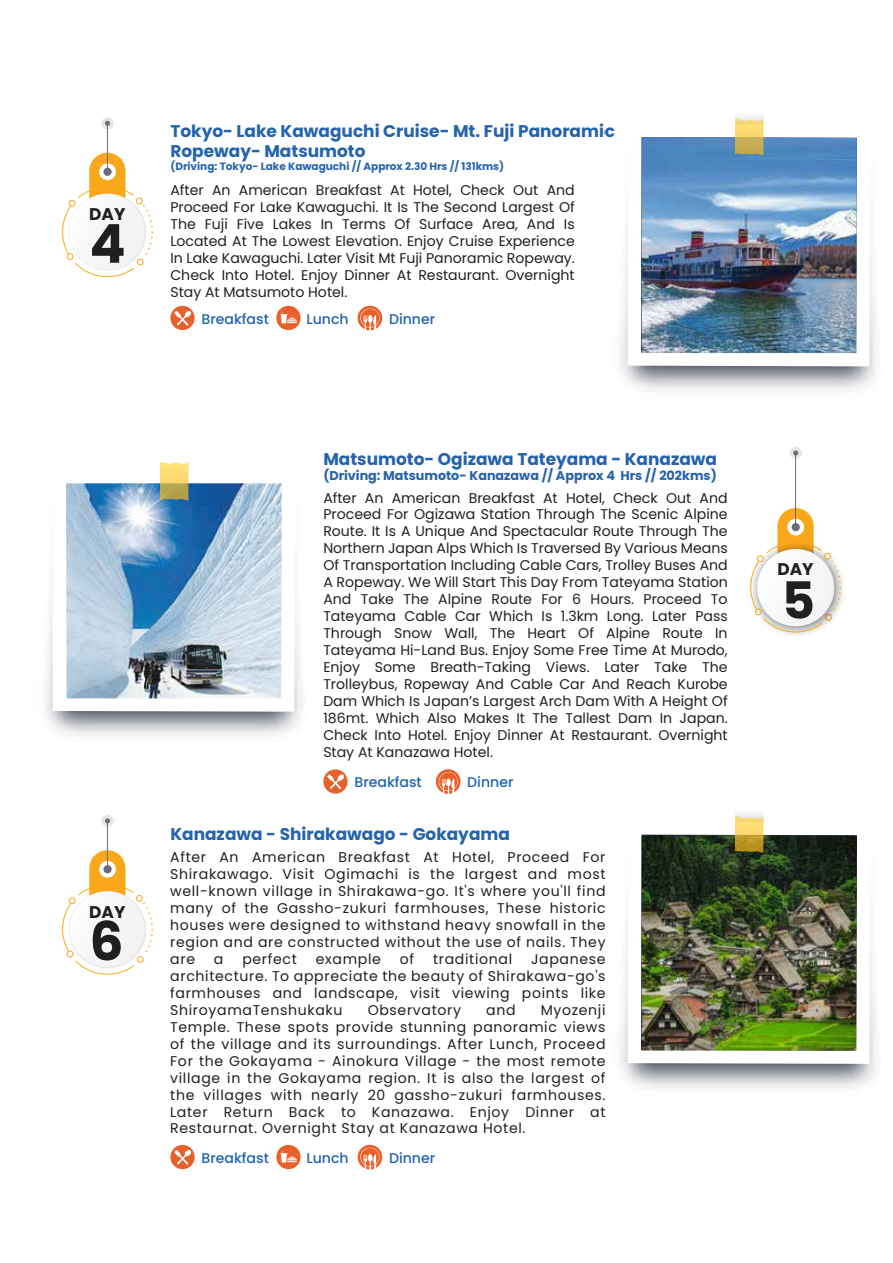
<style>
.page{position:relative;width:893px;height:1263px;background:#fff}
.page>*{position:absolute;margin:0;border:0;box-sizing:border-box;transform-origin:0 0}
.t1{font:700 53.55px "Poppins";color:#201e1f}
.t2{font:700 51.15px "Poppins";color:#221f1f}
.t3{font:700 16.95px/20.2px "Poppins";color:#2364ad}
.t4{font:700 16.95px "Poppins";color:#2462ad}
.t5{font:700 16.95px "Poppins";color:#201e1f}
.t6{font:700 16.95px "Poppins";color:#221f1f}
.t7{font:14.1px/17px "Poppins";letter-spacing:.045em;color:#221f1f;text-align:justify}
.t8{font:500 14.1px "Poppins";color:#2164ad}
.t9{font:700 12.75px "Poppins";color:#2462ad}
.t10{font:700 10.5px "Poppins";color:#2364ad}
</style>
<div class="page">
<div style="left:101px;top:117px;width:13px;height:12px;background:#e6e5e3;border-radius:50%"></div>
<svg style="left:105px;top:121px;width:5px;height:5px"></svg>
<svg style="left:62px;top:153px;width:91px;height:125px"></svg>
<hr style="left:107px;top:123px;width:1px;height:49px;background:#6a6c79">
<svg style="left:170px;top:306px;width:25px;height:24px"></svg>
<svg style="left:357px;top:305px;width:26px;height:25px"></svg>
<svg style="left:276px;top:306px;width:25px;height:24px"></svg>
<svg style="left:280px;top:311px;width:17px;height:12px"></svg>
<svg style="left:323px;top:769px;width:25px;height:25px"></svg>
<svg style="left:435px;top:769px;width:26px;height:25px"></svg>
<svg style="left:53px;top:596px;width:242px;height:116px"></svg>
<img style="left:66px;top:483px;width:216px;height:215px">
<svg style="left:160px;top:462px;width:29px;height:39px"></svg>
<div style="left:790px;top:447px;width:12px;height:12px;background:#e6e5e4;border-radius:50%"></div>
<svg style="left:793px;top:450px;width:5px;height:5px"></svg>
<svg style="left:749px;top:508px;width:93px;height:125px"></svg>
<hr style="left:795px;top:452px;width:1px;height:76px;background:#696b7a">
<img style="left:620px;top:226px;width:259px;height:165px">
<svg style="left:628px;top:124px;width:242px;height:242px"></svg>
<div style="left:735px;top:109px;width:29px;height:15px;background:#fafafa"></div>
<img style="left:642px;top:137px;width:215px;height:216px">
<svg style="left:735px;top:118px;width:28px;height:37px"></svg>
<div style="left:101px;top:815px;width:13px;height:12px;background:#e6e5e3;border-radius:50%"></div>
<svg style="left:105px;top:818px;width:5px;height:5px"></svg>
<svg style="left:62px;top:850px;width:91px;height:125px"></svg>
<hr style="left:107px;top:821px;width:1px;height:49px;background:#6a6c79">
<svg style="left:170px;top:1145px;width:25px;height:24px"></svg>
<svg style="left:357px;top:1144px;width:26px;height:25px"></svg>
<svg style="left:276px;top:1145px;width:25px;height:24px"></svg>
<svg style="left:280px;top:1150px;width:17px;height:12px"></svg>
<img style="left:620px;top:924px;width:259px;height:165px">
<svg style="left:628px;top:822px;width:242px;height:242px"></svg>
<div style="left:735px;top:806px;width:29px;height:16px;background:#fbfbfb"></div>
<img style="left:642px;top:835px;width:215px;height:215px">
<svg style="left:735px;top:815px;width:28px;height:38px"></svg>
<p class="t5" style="left:89px;top:204px;width:38px">DAY</p>
<h1 class="t1" style="left:89px;top:213px;width:38px">4</h1>
<p class="t3" style="left:170px;top:121px;width:445px">Tokyo- Lake Kawaguchi Cruise- Mt. Fuji Panoramic<br>Ropeway- Matsumoto</p>
<p class="t10" style="left:170px;top:160px;width:335px">(Driving: Tokyo- Lake Kawaguchi // Approx 2.30 Hrs // 131kms)</p>
<p class="t7" style="left:170px;top:182px;width:406px">After An American Breakfast At Hotel, Check Out And Proceed For Lake Kawaguchi. It Is The Second Largest Of The Fuji Five Lakes In Terms Of Surface Area, And Is Located At The Lowest Elevation. Enjoy Cruise Experience In Lake Kawaguchi. Later Visit Mt Fuji Panoramic Ropeway.<br>Check Into Hotel. Enjoy Dinner At Restaurant. Overnight Stay At Matsumoto Hotel.</p>
<p class="t8" style="left:202px;top:311px;width:69px">Breakfast</p>
<p class="t8" style="left:307px;top:311px;width:44px">Lunch</p>
<p class="t8" style="left:389px;top:311px;width:48px">Dinner</p>
<p class="t5" style="left:89px;top:902px;width:38px">DAY</p>
<h1 class="t1" style="left:89px;top:910px;width:36px">6</h1>
<p class="t4" style="left:323px;top:449px;width:395px">Matsumoto- Ogizawa Tateyama - Kanazawa</p>
<p class="t9" style="left:323px;top:468px;width:395px">(Driving: Matsumoto- Kanazawa // Approx 4 Hrs // 202kms)</p>
<p class="t7" style="left:323px;top:489px;width:406px">After An American Breakfast At Hotel, Check Out And Proceed For Ogizawa Station Through The Scenic Alpine Route. It Is A Unique And Spectacular Route Through The Northern Japan Alps Which Is Traversed By Various Means Of Transportation Including Cable Cars, Trolley Buses And A Ropeway. We Will Start This Day From Tateyama Station And Take The Alpine Route For 6 Hours. Proceed To Tateyama Cable Car Which Is 1.3km Long. Later Pass Through Snow Wall, The Heart Of Alpine Route In Tateyama Hi-Land Bus. Enjoy Some Free Time At Murodo, Enjoy Some Breath-Taking Views. Later Take The Trolleybus, Ropeway And Cable Car And Reach Kurobe Dam Which Is Japan’s Largest Arch Dam With A Height Of 186mt. Which Also Makes It The Tallest Dam In Japan.<br>Check Into Hotel. Enjoy Dinner At Restaurant. Overnight Stay At Kanazawa Hotel.</p>
<p class="t8" style="left:354px;top:774px;width:69px">Breakfast</p>
<p class="t8" style="left:467px;top:774px;width:48px">Dinner</p>
<p class="t3" style="left:170px;top:824px;width:341px">Kanazawa - Shirakawago - Gokayama</p>
<p class="t7" style="left:170px;top:849px;width:437px">After An American Breakfast At Hotel, Proceed For Shirakawago. Visit Ogimachi is the largest and most well-known village in Shirakawa-go. It's where you'll find many of the Gassho-zukuri farmhouses, These historic houses were designed to withstand heavy snowfall in the region and are constructed without the use of nails. They are</p>
<p class="t7" style="left:214px;top:951px;width:11px">a</p>
<p class="t7" style="left:242px;top:951px;width:56px">perfect</p>
<p class="t7" style="left:316px;top:951px;width:67px">example</p>
<p class="t7" style="left:400px;top:951px;width:16px">of</p>
<p class="t7" style="left:433px;top:951px;width:81px">traditional</p>
<p class="t7" style="left:170px;top:951px;width:437px;text-indent:361px">Japanese architecture. To appreciate the beauty of Shirakawa-go's farmhouses and landscape, visit viewing points like ShiroyamaTenshukaku</p>
<p class="t7" style="left:170px;top:1001px;width:437px;text-indent:370px">Myozenji Temple. These spots provide stunning panoramic views of the village and its surroundings. After Lunch, Proceed For the Gokayama - Ainokura Village - the most remote village in the Gokayama region. It is also the largest of the villages with nearly 20 gassho-zukuri farmhouses.<br>Later Return Back to Kanazawa. Enjoy Dinner at Restaurnat. Overnight Stay at Kanazawa Hotel.</p>
<p class="t7" style="left:368px;top:1001px;width:95px">Observatory</p>
<p class="t7" style="left:486px;top:1001px;width:31px">and</p>
<p class="t8" style="left:202px;top:1150px;width:69px">Breakfast</p>
<p class="t8" style="left:307px;top:1150px;width:44px">Lunch</p>
<p class="t8" style="left:389px;top:1150px;width:48px">Dinner</p>
<p class="t6" style="left:777px;top:559px;width:38px">DAY</p>
<h2 class="t2" style="left:782px;top:571px;width:35px">5</h2>
</div>
